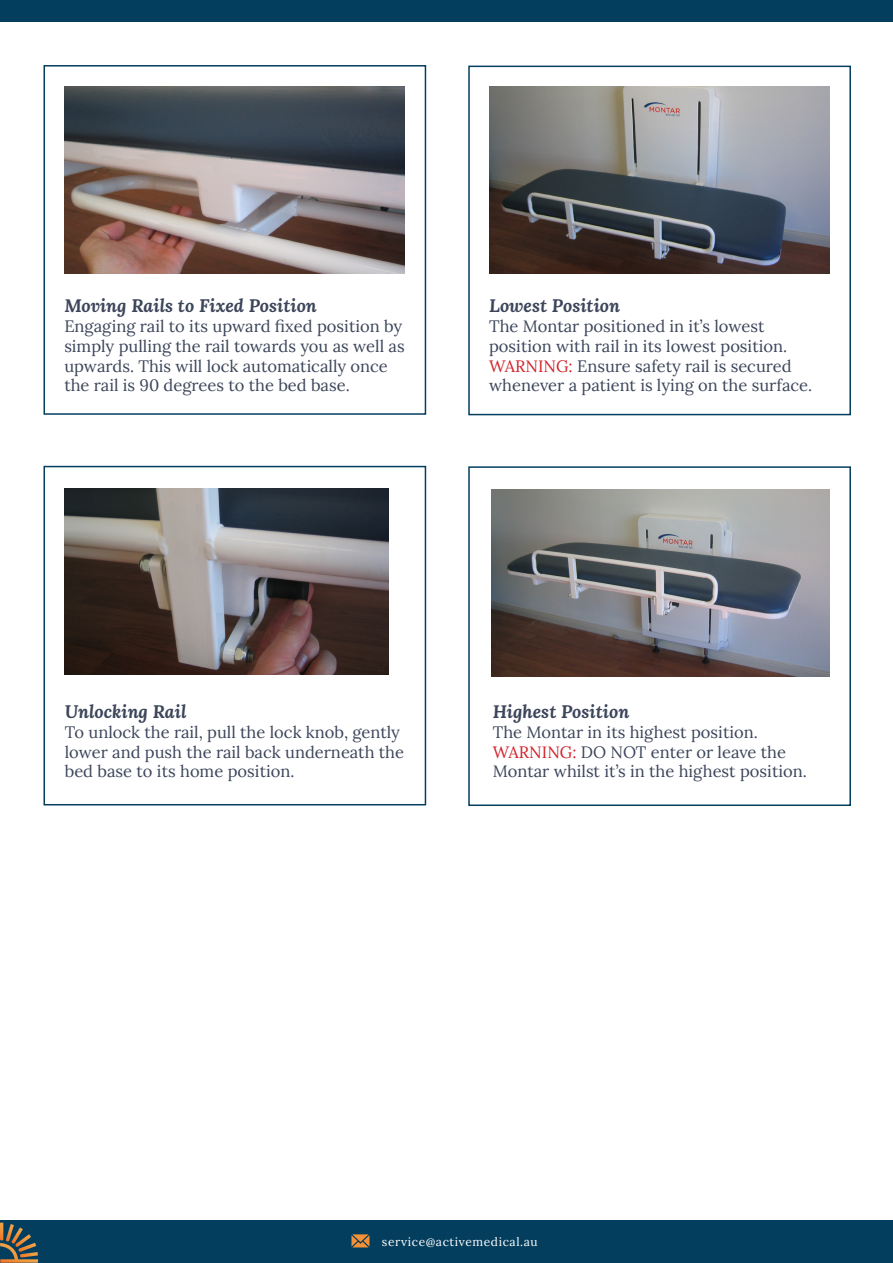
<style>
.page{position:relative;width:893px;height:1263px;background:#fff}
.page>*{position:absolute;margin:0;border:0;box-sizing:border-box;transform-origin:0 0}
.t1{font:italic 700 18px "Lora";color:#3c455a}
.t2{font:16.5px/19.8px "Lora";color:#3c455a}
.White_text{font:12px "Lora";letter-spacing:.05em;color:#fff}
.s1{color:#d1232a}
</style>
<div class="page">
<div style="left:468px;top:66px;width:383px;height:349px;border:2px solid #033e5e"></div>
<div style="left:44px;top:65px;width:382px;height:350px;border:2px solid #033e5e"></div>
<div style="left:468px;top:466px;width:383px;height:340px;border:2px solid #033e5e"></div>
<div style="left:44px;top:466px;width:382px;height:339px;border:2px solid #033e5e"></div>
<div style="left:0;top:1221px;width:893px;height:42px;background:#043e5e"></div>
<svg style="left:351px;top:1234px;width:18px;height:13px"></svg>
<svg style="left:0;top:1223px;width:38px;height:40px"></svg>
<img style="left:489px;top:87px;width:341px;height:186px">
<img style="left:65px;top:488px;width:324px;height:187px">
<img style="left:491px;top:489px;width:339px;height:187px">
<div style="left:0;top:0;width:893px;height:21px;background:#043e5e"></div>
<img style="left:65px;top:87px;width:340px;height:186px">
<p class="t1" style="left:64px;top:293px;width:254px">Moving Rails to Fixed Position</p>
<p class="t2" style="left:64px;top:315px;width:342px">Engaging rail to its upward fixed position by simply pulling the rail towards you as well as upwards. This will lock automatically once the rail is 90 degrees to the bed base.</p>
<p class="t1" style="left:489px;top:293px;width:133px">Lowest Position</p>
<p class="t2" style="left:489px;top:315px;width:300px">The Montar positioned in it’s lowest position with rail in its lowest position.</p>
<p class="t2" style="left:489px;top:355px;width:325px"><span class="s1">WARNING:</span> Ensure safety rail is secured whenever a patient is lying on the surface.</p>
<p class="t1" style="left:65px;top:699px;width:123px">Unlocking Rail</p>
<p class="t2" style="left:65px;top:721px;width:341px">To unlock the rail, pull the lock knob, gently lower and push the rail back underneath the bed base to its home position.</p>
<p class="t1" style="left:493px;top:699px;width:138px">Highest Position</p>
<p class="t2" style="left:493px;top:721px;width:266px">The Montar in its highest position.</p>
<p class="t2" style="left:493px;top:741px;width:315px"><span class="s1">WARNING:</span> DO NOT enter or leave the<br>Montar whilst it’s in the highest position.</p>
<p class="White_text" style="left:382px;top:1233px;width:157px">service@activemedical.au</p>
</div>
